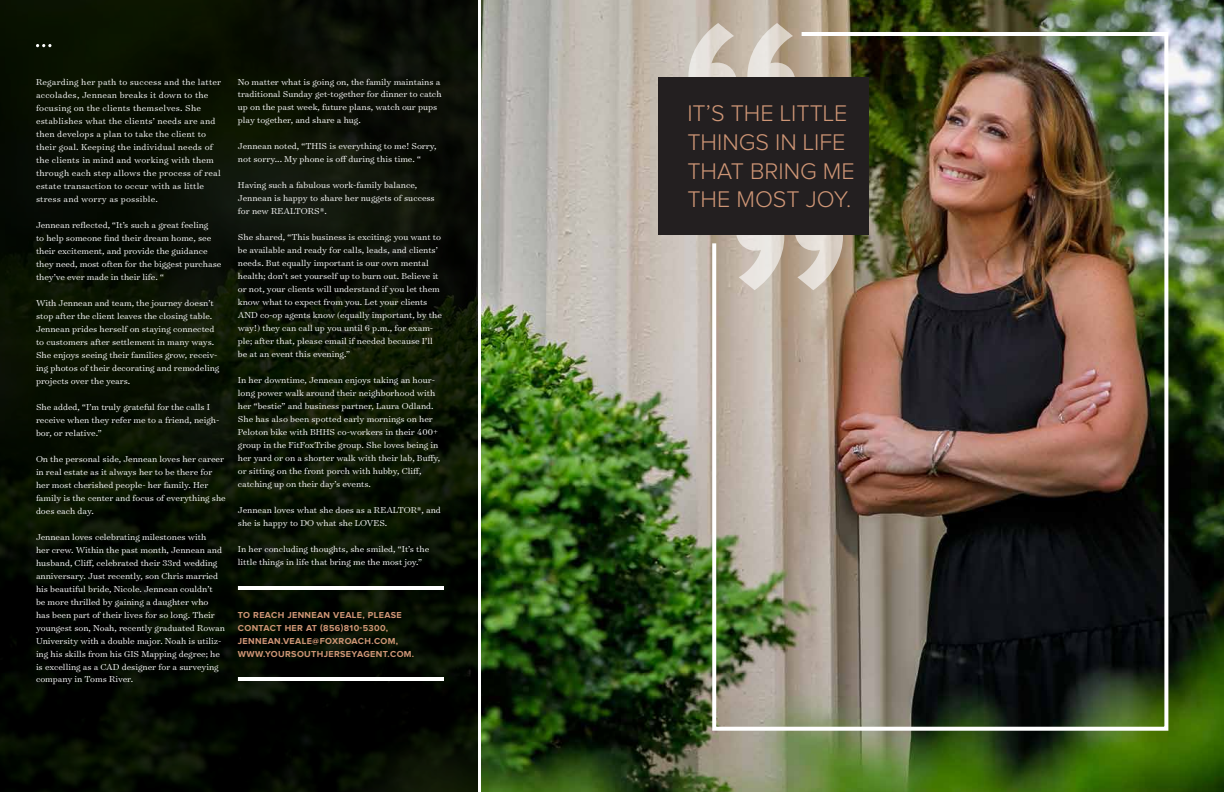
<style>
.page{position:relative;width:1224px;height:792px;background:#fff}
.page>*{position:absolute;margin:0;border:0;box-sizing:border-box;transform-origin:0 0}
.t1{font:300 23.5px/28.9px "Proxima Nova";color:#cf9676}
.t2{font:300 9.8px/13px "Surveyor Text";color:#fff}
.t3{font:300 9.8px/13px "Surveyor Text";letter-spacing:.02em;color:#fff}
.t4{font:700 9px/13px "Proxima Nova";letter-spacing:.04em;color:#cf9676}
</style>
<div class="page">
<img style="left:482px;top:0;width:742px;height:792px">
<svg style="left:0;top:0;width:478px;height:792px;background:#080e03"></svg>
<svg style="left:36px;top:44px;width:15px;height:3px"></svg>
<hr style="left:238px;top:586px;width:206px;height:4px;background:#fff">
<svg style="left:688px;top:23px;width:108px;height:54px;background:#d2cbc1"></svg>
<div style="left:659px;top:77px;width:210px;height:158px;background:#231f20"></div>
<img style="left:710px;top:30px;width:460px;height:703px">
<hr style="left:238px;top:677px;width:206px;height:4px;background:#fff">
<p class="t3" style="left:36px;top:75px;width:187px">Regarding her path to success and the latter accolades, Jennean breaks it down to the focusing on the clients themselves. She establishes what the clients’ needs are and then develops a plan to take the client to their goal. Keeping the individual needs of the clients in mind and working with them through each step allows the process of real estate transaction to occur with as little stress and worry as possible.</p>
<p class="t2" style="left:36px;top:218px;width:187px">Jennean reflected, “It’s such a great feeling<br>to help someone find their dream home, see their excitement, and provide the guidance they need, most often for the biggest purchase they’ve ever made in their life. “</p>
<p class="t2" style="left:36px;top:296px;width:185px">With Jennean and team, the journey doesn’t stop after the client leaves the closing table.<br>Jennean prides herself on staying connected to customers after settlement in many ways.<br>She enjoys seeing their families grow, receiv&shy;ing photos of their decorating and remodeling projects over the years.</p>
<p class="t2" style="left:36px;top:400px;width:185px">She added, “I’m truly grateful for the calls I receive when they refer me to a friend, neigh&shy;bor, or relative.”</p>
<p class="t2" style="left:36px;top:452px;width:191px">On the personal side, Jennean loves her career in real estate as it always her to be there for her most cherished people- her family. Her family is the center and focus of everything she does each day.</p>
<p class="t2" style="left:36px;top:530px;width:190px">Jennean loves celebrating milestones with<br>her crew. Within the past month, Jennean and husband, Cliff, celebrated their 33rd wedding anniversary. Just recently, son Chris married his beautiful bride, Nicole. Jennean couldn’t<br>be more thrilled by gaining a daughter who has been part of their lives for so long. Their youngest son, Noah, recently graduated Rowan University with a double major. Noah is utiliz&shy;ing his skills from his GIS Mapping degree; he is excelling as a CAD designer for a surveying company in Toms River.</p>
<p class="t2" style="left:238px;top:75px;width:205px">No matter what is going on, the family maintains a traditional Sunday get-together for dinner to catch up on the past week, future plans, watch our pups play together, and share a hug.</p>
<p class="t2" style="left:238px;top:140px;width:200px">Jennean noted, “THIS is everything to me! Sorry, not sorry... My phone is off during this time. “</p>
<p class="t2" style="left:238px;top:179px;width:198px">Having such a fabulous work-family balance,<br>Jennean is happy to share her nuggets of success for new REALTORS®.</p>
<p class="t2" style="left:238px;top:231px;width:206px">She shared, “This business is exciting; you want to be available and ready for calls, leads, and clients’ needs. But equally important is our own mental health; don’t set yourself up to burn out. Believe it or not, your clients will understand if you let them know what to expect from you. Let your clients AND co-op agents know (equally important, by the way!) they can call up you until 6 p.m., for exam&shy;ple; after that, please email if needed because I’ll be at an event this evening.”</p>
<p class="t2" style="left:238px;top:374px;width:204px">In her downtime, Jennean enjoys taking an hour&shy;long power walk around their neighborhood with her “bestie” and business partner, Laura Odland.<br>She has also been spotted early mornings on her Peloton bike with BHHS co-workers in their 400+ group in the FitFoxTribe group. She loves being in her yard or on a shorter walk with their lab, Buffy, or sitting on the front porch with hubby, Cliff, catching up on their day’s events.</p>
<p class="t2" style="left:238px;top:504px;width:205px">Jennean loves what she does as a REALTOR®, and she is happy to DO what she LOVES.</p>
<p class="t2" style="left:238px;top:543px;width:193px">In her concluding thoughts, she smiled, “It’s the little things in life that bring me the most joy.”</p>
<p class="t4" style="left:238px;top:608px;width:178px">TO REACH JENNEAN VEALE, PLEASE<br>CONTACT HER AT (856)810-5300,<br>JENNEAN.VEALE@FOXROACH.COM,<br>WWW.YOURSOUTHJERSEYAGENT.COM.</p>
<h1 class="t1" style="left:687px;top:100px;width:169px">IT’S THE LITTLE<br>THINGS IN LIFE<br>THAT BRING ME<br>THE MOST JOY.</h1>
</div>
